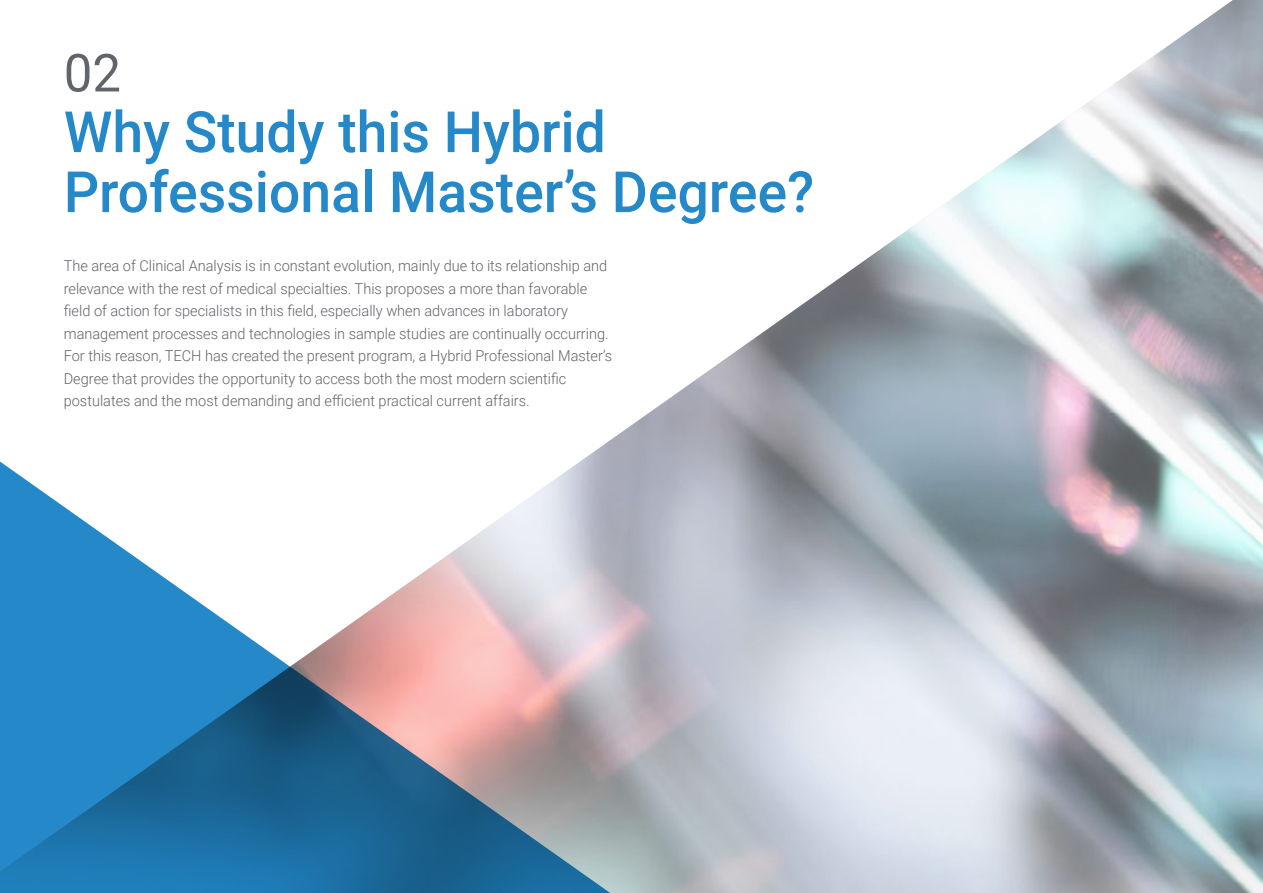
<style>
.page{position:relative;width:1263px;height:893px;background:#fff}
.page>*{position:absolute;margin:0;border:0;box-sizing:border-box;transform-origin:0 0}
.t1{font:500 57px/60px "Roboto";color:#2488c9}
.t2{font:52.5px "Roboto";color:#61646a}
.t3{font:300 15px/22.5px "Roboto";color:#61646a}
</style>
<div class="page">
<img style="left:602px;top:0;width:661px;height:893px">
<svg style="left:0;top:446px;width:640px;height:447px"></svg>
<h2 class="t2" style="left:64px;top:36px;width:59px">02</h2>
<h1 class="t1" style="left:64px;top:100px;width:752px">Why Study this Hybrid<br>Professional Master’s Degree?</h1>
<p class="t3" style="left:64px;top:254px;width:550px">The area of Clinical Analysis is in constant evolution, mainly due to its relationship and relevance with the rest of medical specialties. This proposes a more than favorable field of action for specialists in this field, especially when advances in laboratory management processes and technologies in sample studies are continually occurring.<br>For this reason, TECH has created the present program, a Hybrid Professional Master’s Degree that provides the opportunity to access both the most modern scientific postulates and the most demanding and efficient practical current affairs.</p>
</div>
